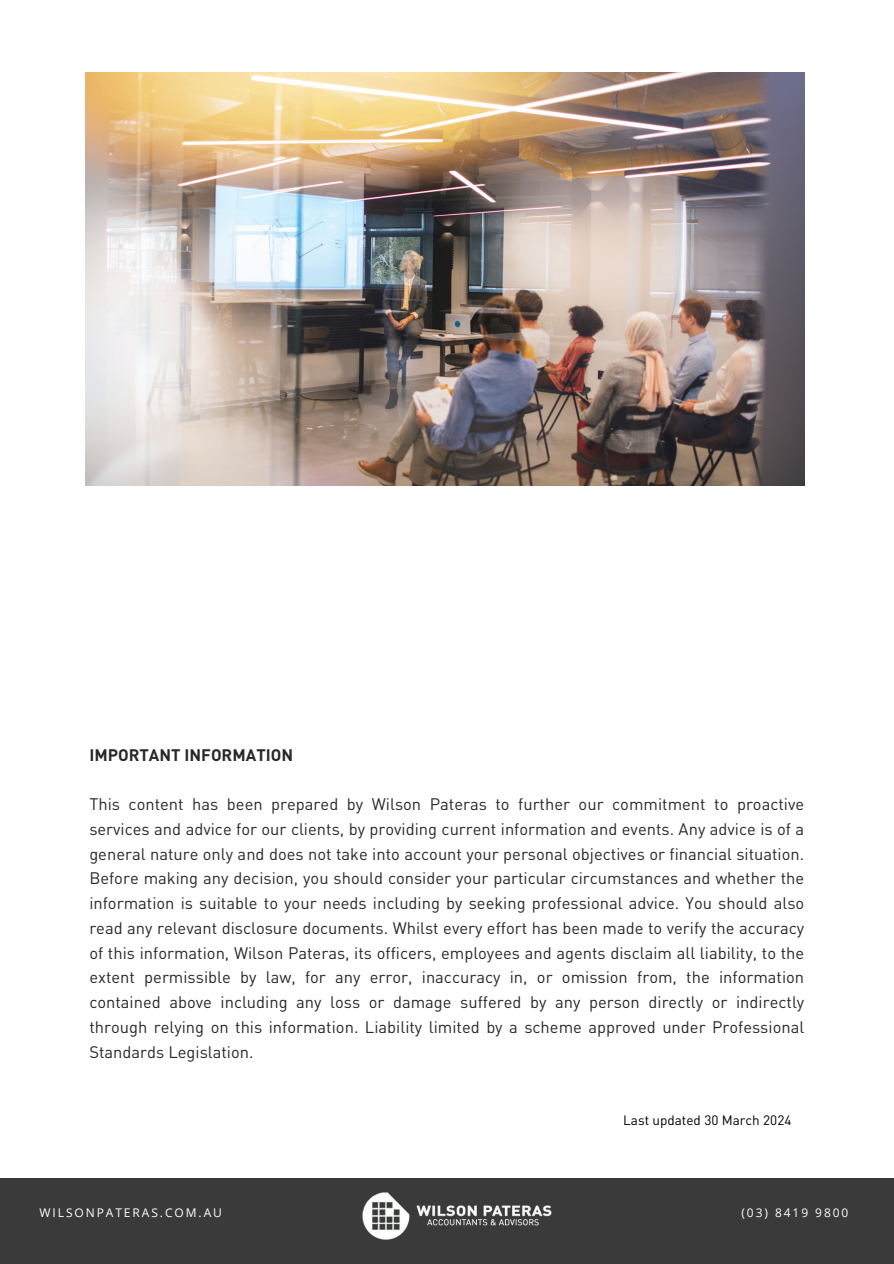
<style>
.page{position:relative;width:894px;height:1264px;background:#fff}
.page>*{position:absolute;margin:0;border:0;box-sizing:border-box;transform-origin:0 0}
.t1{font:16.5px/24.8px "DINOT";color:#282828;text-align:justify}
.t2{font:700 16.5px "DINOT";color:#282828}
.t3{font:13.5px "DINOT";color:#000}
.t4{font:12px "Open Sans";letter-spacing:.16em;color:#fff}
</style>
<div class="page">
<div style="left:0;top:1178px;width:893px;height:85px;background:#3a3a3a"></div>
<img style="left:362px;top:1192px;width:190px;height:48px">
<img style="left:86px;top:72px;width:718px;height:413px">
<p class="t2" style="left:89px;top:748px;width:205px">IMPORTANT INFORMATION</p>
<p class="t1" style="left:89px;top:793px;width:716px">This content has been prepared by Wilson Pateras to further our commitment to proactive services and advice for our clients, by providing current information and events. Any advice is of a general nature only and does not take into account your personal objectives or financial situation.<br>Before making any decision, you should consider your particular circumstances and whether the information is suitable to your needs including by seeking professional advice. You should also read any relevant disclosure documents. Whilst every effort has been made to verify the accuracy of this information, Wilson Pateras, its officers, employees and agents disclaim all liability, to the extent permissible by law, for any error, inaccuracy in, or omission from, the information contained above including any loss or damage suffered by any person directly or indirectly through relying on this information. Liability limited by a scheme approved under Professional Standards Legislation.</p>
<p class="t3" style="left:623px;top:1114px;width:170px">Last updated 30 March 2024</p>
<p class="t4" style="left:40px;top:1204px;width:184px">WILSONPATERAS.COM.AU</p>
<p class="t4" style="left:741px;top:1204px;width:108px">(03) 8419 9800</p>
</div>
